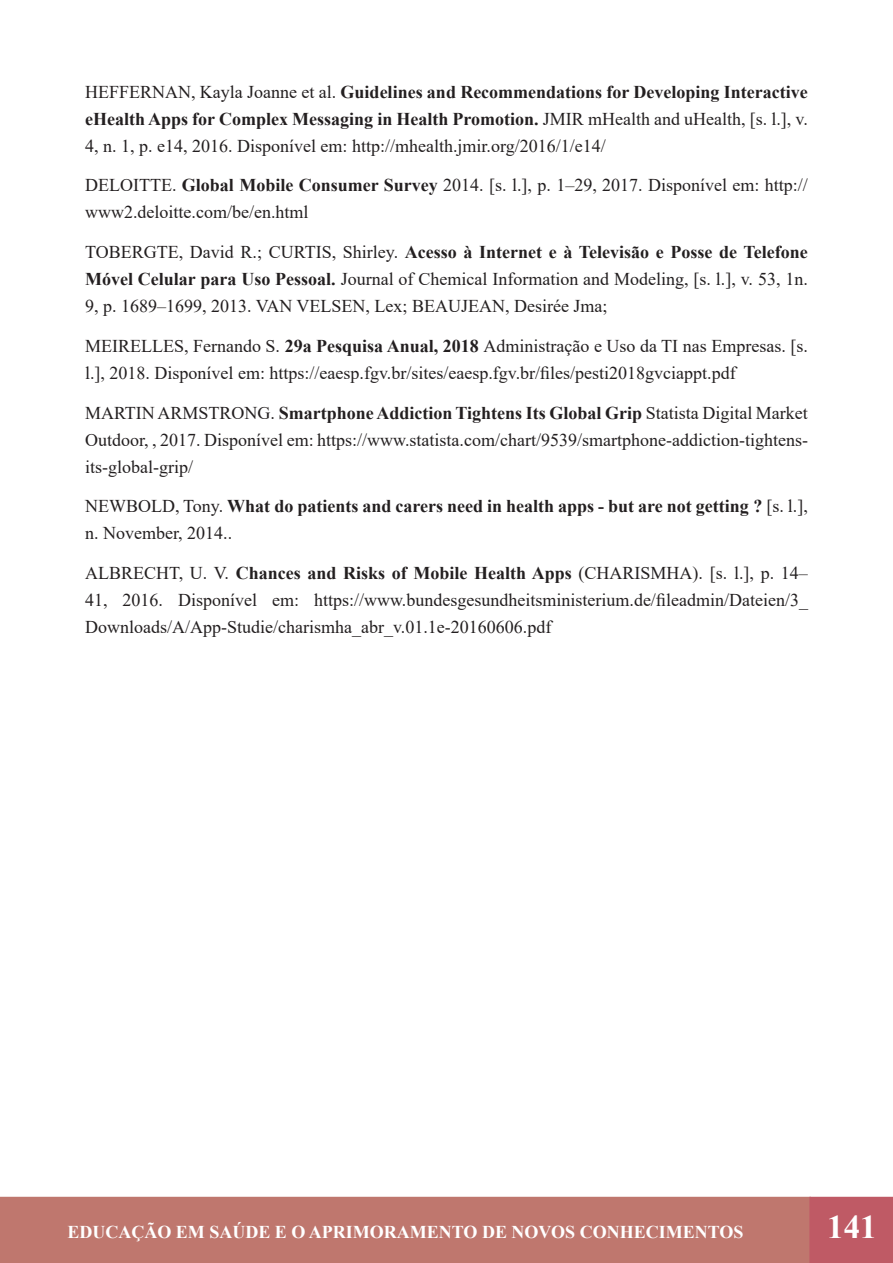
<style>
.page{position:relative;width:893px;height:1263px;background:#fff}
.page>*{position:absolute;margin:0;border:0;box-sizing:border-box;transform-origin:0 0}
.t1{font:700 33px "Times New Roman";color:#fff}
.t2{font:18px/27px "Times New Roman";color:#231f20;text-align:justify}
.t3{font:700 18px/27px "Times New Roman";color:#231f20}
.t4{font:700 18px "Times New Roman";color:#fff}
.s1{font-weight:700}
.s2{font-weight:400}
</style>
<div class="page">
<div style="left:0;top:1197px;width:809px;height:66px;background:#bf776e"></div>
<div style="left:809px;top:1197px;width:84px;height:66px;background:#bf5a65"></div>
<div style="left:31px;top:1197px;width:749px;height:66px;background:#bf776e"></div>
<p class="t2" style="left:85px;top:77px;width:724px">HEFFERNAN, Kayla Joanne et al. <span class="s1">Guidelines and Recommendations for Developing Interactive eHealth Apps for Complex Messaging in Health Promotion.</span> JMIR mHealth and uHealth, [s. l.], v.<br>4, n. 1, p. e14, 2016. Disponível em: http://mhealth.jmir.org/2016/1/e14/</p>
<p class="t2" style="left:85px;top:171px;width:724px">DELOITTE. <span class="s1">Global Mobile Consumer Survey</span> 2014. [s. l.], p. 1–29, 2017. Disponível em: http:// www2.deloitte.com/be/en.html</p>
<p class="t2" style="left:85px;top:238px;width:724px">TOBERGTE, David R.; CURTIS, Shirley. <span class="s1">Acesso à Internet e à Televisão e Posse de Telefone Móvel Celular para Uso Pessoal.</span> Journal of Chemical Information and Modeling, [s. l.], v. 53, 1n.<br>9, p. 1689–1699, 2013. VAN VELSEN, Lex; BEAUJEAN, Desirée Jma;</p>
<p class="t2" style="left:85px;top:332px;width:724px">MEIRELLES, Fernando S. <span class="s1">29a Pesquisa Anual, 2018</span> Administração e Uso da TI nas Empresas. [s. l.], 2018. Disponível em: https://eaesp.fgv.br/sites/eaesp.fgv.br/files/pesti2018gvciappt.pdf</p>
<p class="t2" style="left:85px;top:398px;width:724px">MARTIN ARMSTRONG. <span class="s1">Smartphone Addiction Tightens Its Global Grip</span> Statista Digital Market Outdoor, , 2017. Disponível em: https://www.statista.com/chart/9539/smartphone-addiction-tightens&shy;its-global-grip/</p>
<p class="t3" style="left:85px;top:492px;width:724px"><span class="s2">NEWBOLD, Tony.</span> What do patients and carers need in health apps - but are not getting ? <span class="s2">[s. l.], n. November, 2014..</span></p>
<p class="t2" style="left:85px;top:559px;width:724px">ALBRECHT, U. V. <span class="s1">Chances and Risks of Mobile Health Apps</span> (CHARISMHA). [s. l.], p. 14– 41, 2016. Disponível em: https://www.bundesgesundheitsministerium.de/fileadmin/Dateien/3_ Downloads/A/App-Studie/charismha_abr_v.01.1e-20160606.pdf</p>
<p class="t4" style="left:67px;top:1219px;width:678px">EDUCAÇÃO EM SAÚDE E O APRIMORAMENTO DE NOVOS CONHECIMENTOS</p>
<h1 class="t1" style="left:827px;top:1203px;width:51px">141</h1>
</div>
